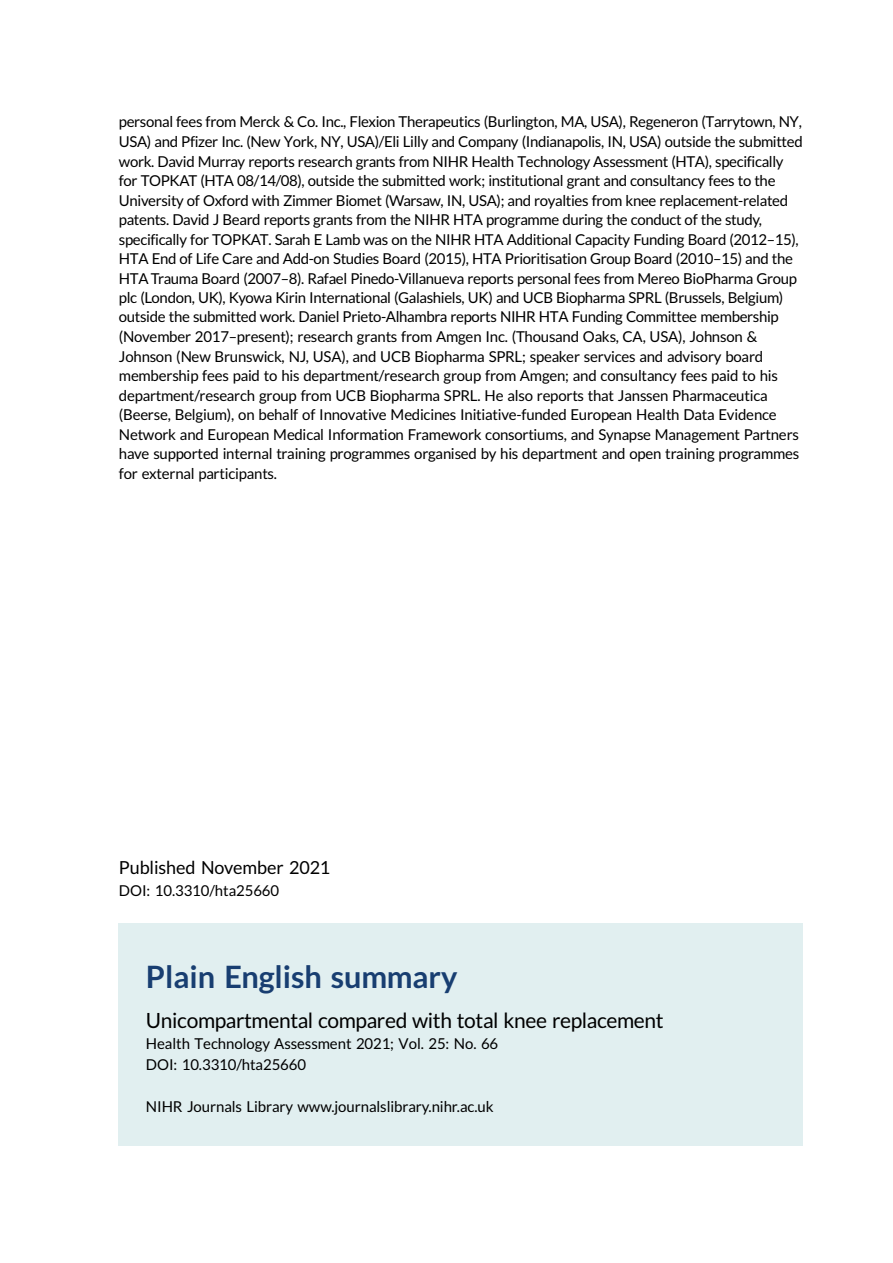
<style>
.page{position:relative;width:893px;height:1263px;background:#fff}
.page>*{position:absolute;margin:0;border:0;box-sizing:border-box;transform-origin:0 0}
.t1{font:30.75px "Adv TT6071803 a.B";color:#183e71}
.t2{font:21px "Adv T Ta 9 c 1 b 374";letter-spacing:-.01em;color:#000}
.t3{font:18px "Adv T Ta 9 c 1 b 374";color:#000}
.t4{font:15px/19.5px "Adv T Ta 9 c 1 b 374";letter-spacing:-.02em;color:#000}
.t5{font:15px/21px "Adv T Ta 9 c 1 b 374";color:#000}
.s1{font-style:inherit}
</style>
<div class="page">
<div style="left:119px;top:923px;width:684px;height:223px;background:#e1eff0"></div>
<p class="t4" style="left:119px;top:114px;width:685px">personal fees from Merck &amp; Co. Inc., Flexion Therapeutics (Burlington, MA, USA), Regeneron (Tarrytown, NY, USA) and Pfizer Inc. (New York, NY, USA)/Eli Lilly and Company (Indianapolis, IN, USA) outside the submitted work. David Murray reports research grants from NIHR Health Technology Assessment (HTA), specifically for TOPKAT (HTA 08/14/08), outside the submitted work; institutional grant and consultancy fees to the University of Oxford with Zimmer Biomet (Warsaw, IN, USA); and royalties from knee replacement-related patents. David J Beard reports grants from the NIHR HTA programme during the conduct of the study, specifically for TOPKAT. Sarah E Lamb was on the NIHR HTA Additional Capacity Funding Board (2012<span class="s1">–</span>15), HTA End of Life Care and Add-on Studies Board (2015), HTA Prioritisation Group Board (2010<span class="s1">–</span>15) and the HTA Trauma Board (2007<span class="s1">–</span>8). Rafael Pinedo-Villanueva reports personal fees from Mereo BioPharma Group plc (London, UK), Kyowa Kirin International (Galashiels, UK) and UCB Biopharma SPRL (Brussels, Belgium) outside the submitted work. Daniel Prieto-Alhambra reports NIHR HTA Funding Committee membership (November 2017<span class="s1">–</span>present); research grants from Amgen Inc. (Thousand Oaks, CA, USA), Johnson &amp; Johnson (New Brunswick, NJ, USA), and UCB Biopharma SPRL; speaker services and advisory board membership fees paid to his department/research group from Amgen; and consultancy fees paid to his department/research group from UCB Biopharma SPRL. He also reports that Janssen Pharmaceutica (Beerse, Belgium), on behalf of Innovative Medicines Initiative-funded European Health Data Evidence Network and European Medical Information Framework consortiums, and Synapse Management Partners have supported internal training programmes organised by his department and open training programmes for external participants.</p>
<p class="t3" style="left:119px;top:860px;width:213px">Published November 2021</p>
<p class="t5" style="left:119px;top:881px;width:162px">DOI: 10.3310/hta25660</p>
<h1 class="t1" style="left:146px;top:965px;width:313px">Plain English summary</h1>
<h2 class="t2" style="left:146px;top:1013px;width:519px">Unicompartmental compared with total knee replacement</h2>
<p class="t5" style="left:146px;top:1034px;width:354px">Health Technology Assessment 2021; Vol. 25: No. 66<br>DOI: 10.3310/hta25660</p>
<p class="t5" style="left:146px;top:1097px;width:349px">NIHR Journals Library www.journalslibrary.nihr.ac.uk</p>
</div>
